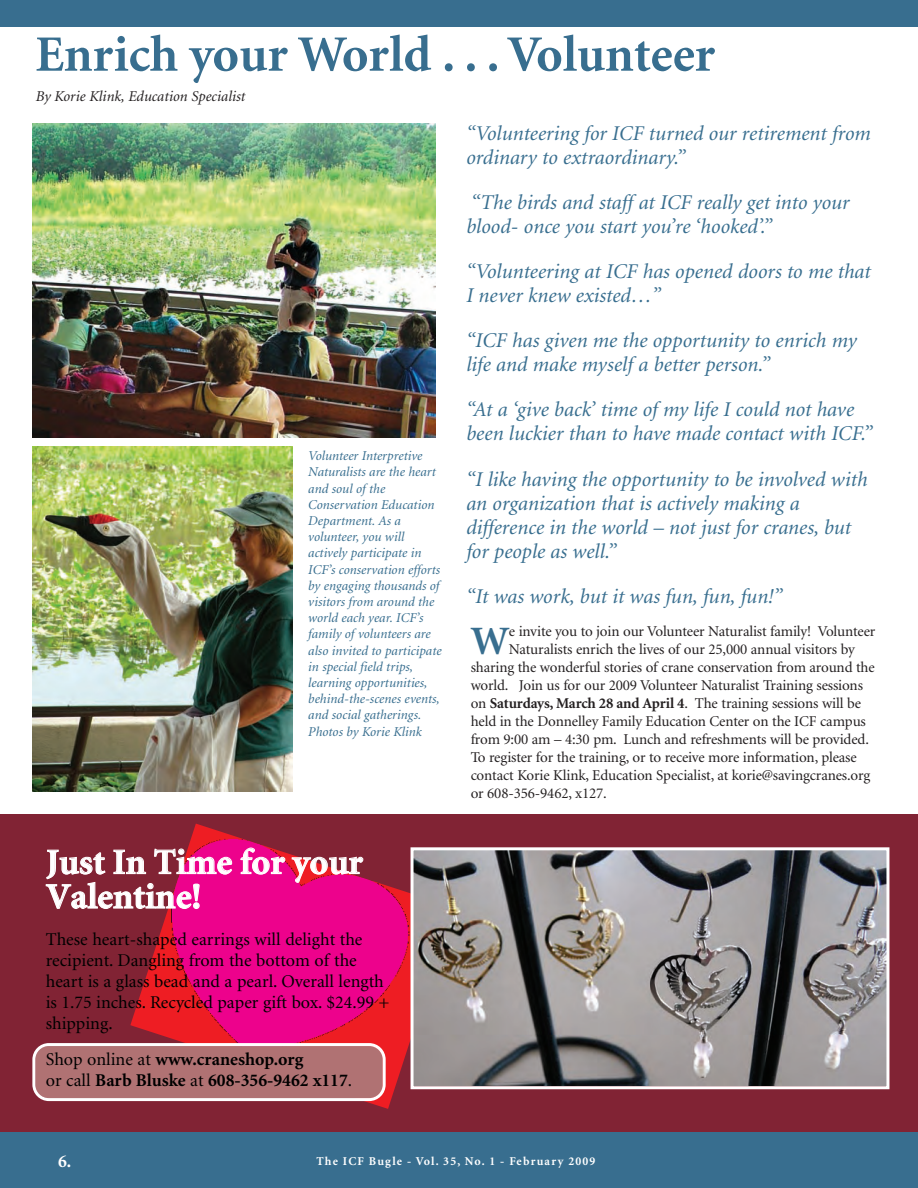
<style>
.page{position:relative;width:918px;height:1188px;background:#fff}
.page>*{position:absolute;margin:0;border:0;box-sizing:border-box;transform-origin:0 0}
.t1{font:700 51px "Minion";color:#386e8f}
.t2{font:700 40.35px "Minion";color:#386e8f}
.t3{font:700 36px/34.5px "Minion";color:#fff}
.t4{font:italic 21px/24px "Minion";color:#386e8f}
.t5{font:18px/21px "Minion";color:#000}
.t6{font:700 18px/21px "Minion";color:#000}
.t7{font:700 18px "Minion";color:#fff}
.t8{font:15px "Minion";letter-spacing:-.01em;color:#231f20}
.t9{font:italic 15px "Minion";color:#231f20}
.t10{font:italic 13.5px/16.2px "Minion";color:#386e8f}
.t11{font:700 12px "Minion";letter-spacing:.1em;color:#fff}
.s1{font-weight:400}
.s2{font-weight:700}
</style>
<div class="page">
<div style="left:0;top:815px;width:918px;height:319px;background:#812334"></div>
<img style="left:130px;top:824px;width:324px;height:285px">
<img style="left:415px;top:851px;width:470px;height:234px">
<div style="left:411px;top:847px;width:478px;height:242px;border:3px solid #fff"></div>
<div style="left:0;top:0;width:918px;height:27px;background:#386e8f"></div>
<div style="left:0;top:1132px;width:918px;height:56px;background:#386e8f"></div>
<img style="left:32px;top:124px;width:403px;height:313px">
<img style="left:33px;top:446px;width:260px;height:346px">
<svg style="left:32px;top:1043px;width:354px;height:58px;background:#b98081"></svg>
<h1 class="t1" style="left:35px;top:34px;width:681px">Enrich your World . . . Volunteer</h1>
<p class="t9" style="left:36px;top:90px;width:211px">By Korie Klink, Education Specialist</p>
<p class="t10" style="left:308px;top:449px;width:135px">Volunteer Interpretive<br>Naturalists are the heart and soul of the<br>Conservation Education<br>Department. As a volunteer, you will actively participate in<br>ICF’s conservation efforts by engaging thousands of visitors from around the world each year. ICF’s family of volunteers are also invited to participate in special field trips, learning opportunities, behind-the-scenes events, and social gatherings.<br>Photos by Korie Klink</p>
<h3 class="t3" style="left:46px;top:848px;width:318px">Just In Time for your<br>Valentine!</h3>
<p class="t5" style="left:46px;top:930px;width:345px">These heart-shaped earrings will delight the recipient. Dangling from the bottom of the heart is a glass bead and a pearl. Overall length is 1.75 inches. Recycled paper gift box. $24.99 + shipping.</p>
<p class="t6" style="left:46px;top:1050px;width:308px"><span class="s1">Shop online at</span> www.craneshop.org<br><span class="s1">or call</span> Barb Bluske <span class="s1">at</span> 608-356-9462 x117<span class="s1">.</span></p>
<h3 class="t4" style="left:466px;top:123px;width:406px">“Volunteering for ICF turned our retirement from ordinary to extraordinary.”</h3>
<h3 class="t4" style="left:466px;top:192px;width:385px">“The birds and staff at ICF really get into your blood- once you start you’re ‘hooked’.”</h3>
<h3 class="t4" style="left:466px;top:261px;width:406px">“Volunteering at ICF has opened doors to me that<br>I never knew existed…”</h3>
<h3 class="t4" style="left:466px;top:330px;width:392px">“ICF has given me the opportunity to enrich my life and make myself a better person.”</h3>
<h3 class="t4" style="left:466px;top:399px;width:408px">“At a ‘give back’ time of my life I could not have been luckier than to have made contact with ICF.”</h3>
<h3 class="t4" style="left:466px;top:469px;width:403px">“I like having the opportunity to be involved with an organization that is actively making a difference in the world – not just for cranes, but for people as well.”</h3>
<h3 class="t4" style="left:466px;top:586px;width:318px">“It was work, but it was fun, fun, fun!”</h3>
<h2 class="t2" style="left:471px;top:625px;width:40px">W</h2>
<p class="t8" style="left:509px;top:625px;width:368px">e invite you to join our Volunteer Naturalist family! Volunteer</p>
<p class="t8" style="left:509px;top:643px;width:348px">Naturalists enrich the lives of our 25,000 annual visitors by</p>
<p class="t8" style="left:471px;top:661px;width:406px">sharing the wonderful stories of crane conservation from around the</p>
<p class="t8" style="left:471px;top:679px;width:394px">world. Join us for our 2009 Volunteer Naturalist Training sessions</p>
<p class="t8" style="left:471px;top:697px;width:392px">on <span class="s2">Saturdays, March 28 and April 4</span>. The training sessions will be</p>
<p class="t8" style="left:471px;top:715px;width:397px">held in the Donnelley Family Education Center on the ICF campus</p>
<p class="t8" style="left:471px;top:733px;width:400px">from 9:00 am – 4:30 pm. Lunch and refreshments will be provided.</p>
<p class="t8" style="left:471px;top:751px;width:388px">To register for the training, or to receive more information, please</p>
<p class="t8" style="left:471px;top:769px;width:401px">contact Korie Klink, Education Specialist, at korie@savingcranes.org</p>
<p class="t8" style="left:471px;top:787px;width:138px">or 608-356-9462, x127.</p>
<p class="t7" style="left:58px;top:1154px;width:15px">6.</p>
<p class="t11" style="left:316px;top:1156px;width:281px">The ICF Bugle - Vol. 35, No. 1 - February 2009</p>
</div>
